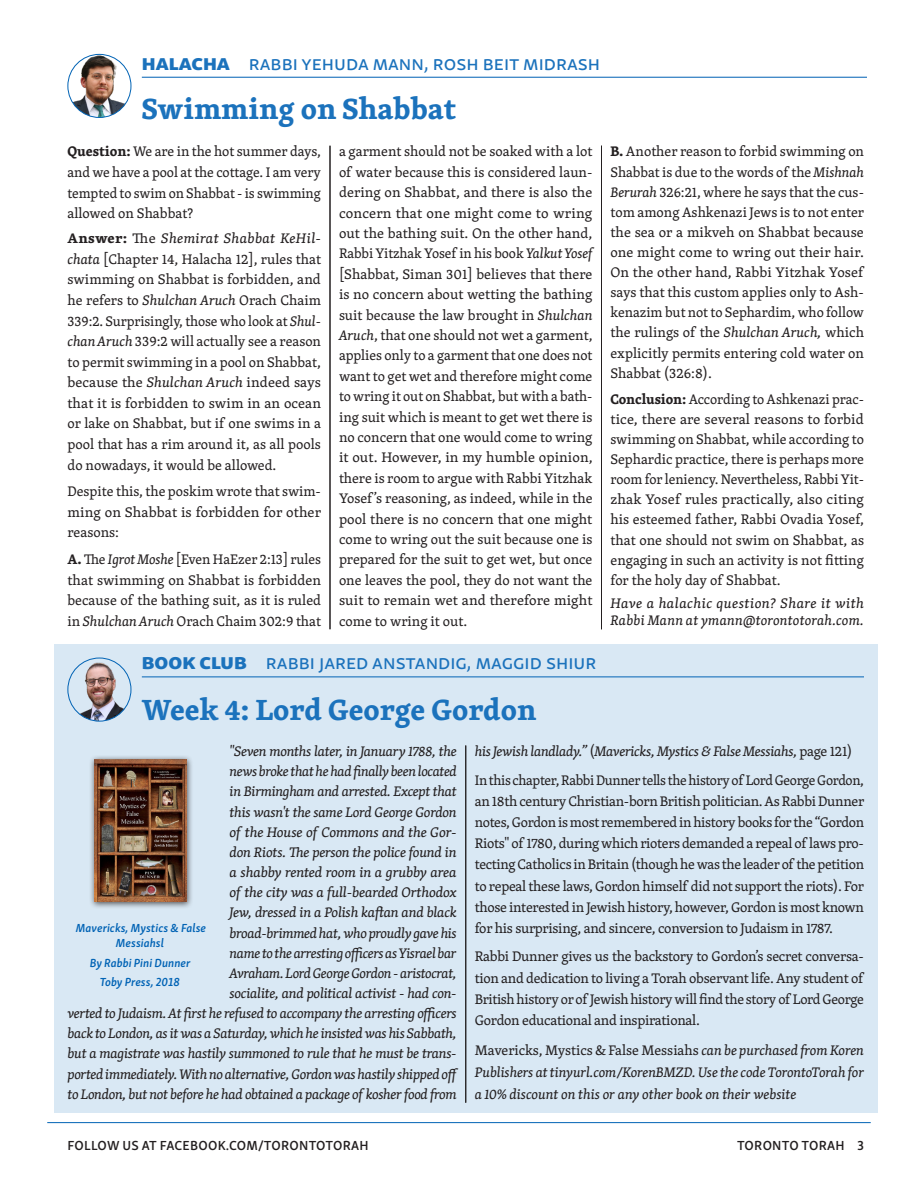
<style>
.page{position:relative;width:918px;height:1188px;background:#fff}
.page>*{position:absolute;margin:0;border:0;box-sizing:border-box;transform-origin:0 0}
.t1{font:700 30px "Skolar Latin";color:#1b72bc}
.Section_author{font:19.5px "Skolar Sans Latn Me";color:#1b72bc}
.Body{font:14.25px/20.4px "Skolar Latin";color:#231f20;text-align:justify}
.Body-2{font:italic 14.25px/20.1px "Skolar Latin";letter-spacing:-.02em;color:#231f20;text-align:right}
.Body-3{font:italic 14.25px/17.1px "Skolar Latin";letter-spacing:.02em;color:#231f20}
.t2{font:600 13.5px "Skolar Sans Latn";letter-spacing:.02em;color:#231f20}
.Book_description{font:italic 600 12px/15px "Skolar Sans Latn";color:#0163b5;text-align:center}
.s1{font-family:"Skolar Sans Latn Eb";font-size:21px}
.s2{font-weight:700}
.s3{font-style:italic}
.s4{font-style:normal}
</style>
<div class="page">
<hr style="left:47px;top:1122px;width:824px;height:1px;background:#0163b5">
<img style="left:68px;top:54px;width:63px;height:63px;border-radius:32px">
<div style="left:67px;top:54px;width:64px;height:64px;border:1px solid #0163b5;border-radius:50%"></div>
<hr style="left:142px;top:77px;width:725px;height:1px;background:#1b72bc">
<hr style="left:330px;top:146px;width:1px;height:483px;background:#231f20">
<hr style="left:601px;top:146px;width:1px;height:483px;background:#231f20">
<div style="left:54px;top:644px;width:824px;height:469px;background:#d9e8f4"></div>
<hr style="left:142px;top:676px;width:722px;height:1px;background:#1b72bc">
<hr style="left:465px;top:745px;width:1px;height:358px;background:#231f20">
<div style="left:89px;top:755px;width:104px;height:154px;background:#231f20;opacity:.75"></div>
<img style="left:94px;top:760px;width:92px;height:141px">
<img style="left:68px;top:658px;width:63px;height:63px;border-radius:32px">
<div style="left:67px;top:658px;width:64px;height:64px;border:1px solid #0163b5;border-radius:50%"></div>
<p class="Section_author" style="left:142px;top:48px;width:460px"><span class="s1">halacha</span> rabbi yehuda mann, rosh beit midrash</p>
<p class="t1" style="left:142px;top:85px;width:316px">Swimming on Shabbat</p>
<p class="Body" style="left:68px;top:141px;width:255px"><span class="s2">Question:</span> We are in the hot summer days, and we have a pool at the cottage. I am very tempted to swim on Shabbat - is swimming allowed on Shabbat?</p>
<p class="Body" style="left:68px;top:228px;width:255px"><span class="s2">Answer:</span> The <span class="s3">Shemirat Shabbat KeHil&shy;chata</span> [Chapter 14, Halacha 12], rules that swimming on Shabbat is forbidden, and he refers to <span class="s3">Shulchan Aruch</span> Orach Chaim 339:2. Surprisingly, those who look at <span class="s3">Shul&shy;chan Aruch</span> 339:2 will actually see a reason to permit swimming in a pool on Shabbat, because the <span class="s3">Shulchan Aruch</span> indeed says that it is forbidden to swim in an ocean or lake on Shabbat, but if one swims in a pool that has a rim around it, as all pools do nowadays, it would be allowed.</p>
<p class="Body" style="left:68px;top:481px;width:255px">Despite this, the poskim wrote that swim&shy;ming on Shabbat is forbidden for other reasons:</p>
<p class="Body" style="left:68px;top:548px;width:255px"><span class="s2">A.</span> The <span class="s3">Igrot Moshe</span> [Even HaEzer 2:13] rules that swimming on Shabbat is forbidden because of the bathing suit, as it is ruled in <span class="s3">Shulchan Aruch</span> Orach Chaim 302:9 that</p>
<p class="Body" style="left:339px;top:141px;width:255px">a garment should not be soaked with a lot of water because this is considered laun&shy;dering on Shabbat, and there is also the concern that one might come to wring out the bathing suit. On the other hand, Rabbi Yitzhak Yosef in his book <span class="s3">Yalkut Yosef </span>[Shabbat, Siman 301] believes that there is no concern about wetting the bathing suit because the law brought in <span class="s3">Shulchan Aruch</span>, that one should not wet a garment, applies only to a garment that one does not want to get wet and therefore might come to wring it out on Shabbat, but with a bath&shy;ing suit which is meant to get wet there is no concern that one would come to wring it out. However, in my humble opinion, there is room to argue with Rabbi Yitzhak Yosef ’s reasoning, as indeed, while in the pool there is no concern that one might come to wring out the suit because one is prepared for the suit to get wet, but once one leaves the pool, they do not want the suit to remain wet and therefore might come to wring it out.</p>
<p class="Body" style="left:610px;top:141px;width:255px"><span class="s2">B.</span> Another reason to forbid swimming on Shabbat is due to the words of the <span class="s3">Mishnah Berurah</span> 326:21, where he says that the cus&shy;tom among Ashkenazi Jews is to not enter the sea or a mikveh on Shabbat because one might come to wring out their hair.<br>On the other hand, Rabbi Yitzhak Yosef says that this custom applies only to Ash&shy;kenazim but not to Sephardim, who follow the rulings of the <span class="s3">Shulchan Aruch,</span> which explicitly permits entering cold water on Shabbat (326:8).</p>
<p class="Body" style="left:610px;top:389px;width:255px"><span class="s2">Conclusion:</span> According to Ashkenazi prac&shy;tice, there are several reasons to forbid swimming on Shabbat, while according to Sephardic practice, there is perhaps more room for leniency. Nevertheless, Rabbi Yit&shy;zhak Yosef rules practically, also citing his esteemed father, Rabbi Ovadia Yosef, that one should not swim on Shabbat, as engaging in such an activity is not fitting for the holy day of Shabbat.</p>
<p class="Body-3" style="left:610px;top:594px;width:255px">Have a halachic question? Share it with<br>Rabbi Mann at ymann@torontotorah.com.</p>
<p class="Section_author" style="left:142px;top:648px;width:456px"><span class="s1">book club</span> rabbi jared anstandig, maggid shiur</p>
<p class="t1" style="left:142px;top:685px;width:396px">Week 4: Lord George Gordon</p>
<p class="Body-2" style="left:68px;top:741px;width:392px">"Seven months later, in January 1788, the<br>news broke that he had finally been located<br>in Birmingham and arrested. Except that<br>this wasn't the same Lord George Gordon<br>of the House of Commons and the Gor-<br>don Riots. The person the police found in<br>a shabby rented room in a grubby area<br>of the city was a full-bearded Orthodox<br>Jew, dressed in a Polish kaftan and black<br>broad-brimmed hat, who proudly gave his<br>name to the arresting officers as Yisrael bar<br>Avraham. Lord George Gordon - aristocrat,<br>socialite, and political activist - had con-<br>verted to Judaism. At first he refused to accompany the arresting officers back to London, as it was a Saturday, which he insisted was his Sabbath, but a magistrate was hastily summoned to rule that he must be trans&shy;ported immediately. With no alternative, Gordon was hastily shipped off to London, but not before he had obtained a package of kosher food from</p>
<p class="Body-2" style="left:475px;top:741px;width:379px">his Jewish landlady.” <span class="s4">(</span>Mavericks, Mystics &amp; False Messiahs, <span class="s4">page 121)</span></p>
<p class="Body" style="left:475px;top:769px;width:391px;line-height:21.1px">In this chapter, Rabbi Dunner tells the history of Lord George Gordon, an 18th century Christian-born British politician. As Rabbi Dunner notes, Gordon is most remembered in history books for the “Gordon Riots'' of 1780, during which rioters demanded a repeal of laws pro&shy;tecting Catholics in Britain (though he was the leader of the petition to repeal these laws, Gordon himself did not support the riots). For those interested in Jewish history, however, Gordon is most known for his surprising, and sincere, conversion to Judaism in 1787.</p>
<p class="Body" style="left:475px;top:946px;width:391px;line-height:21.1px">Rabbi Dunner gives us the backstory to Gordon’s secret conversa&shy;tion and dedication to living a Torah observant life. Any student of British history or of Jewish history will find the story of Lord George Gordon educational and inspirational.</p>
<p class="Body-2" style="left:475px;top:1038px;width:391px;line-height:22.2px;text-align:justify"><span class="s4">Mavericks, Mystics &amp; False Messiahs</span> can be purchased from Koren Publishers at tinyurl.com/KorenBMZD. Use the code TorontoTorah for a 10% discount on this or any other book on their website</p>
<p class="Book_description" style="left:76px;top:920px;width:132px">Mavericks, Mystics &amp; False<br>Messiahsl</p>
<p class="Book_description" style="left:90px;top:954px;width:102px">By Rabbi Pini Dunner</p>
<p class="Book_description" style="left:100px;top:974px;width:82px">Toby Press, 2018</p>
<p class="t2" style="left:68px;top:1135px;width:303px">FOLLOW US AT FACEBOOK.COM/TORONTOTORAH</p>
<p class="t2" style="left:737px;top:1135px;width:128px">TORONTO TORAH 3</p>
</div>
